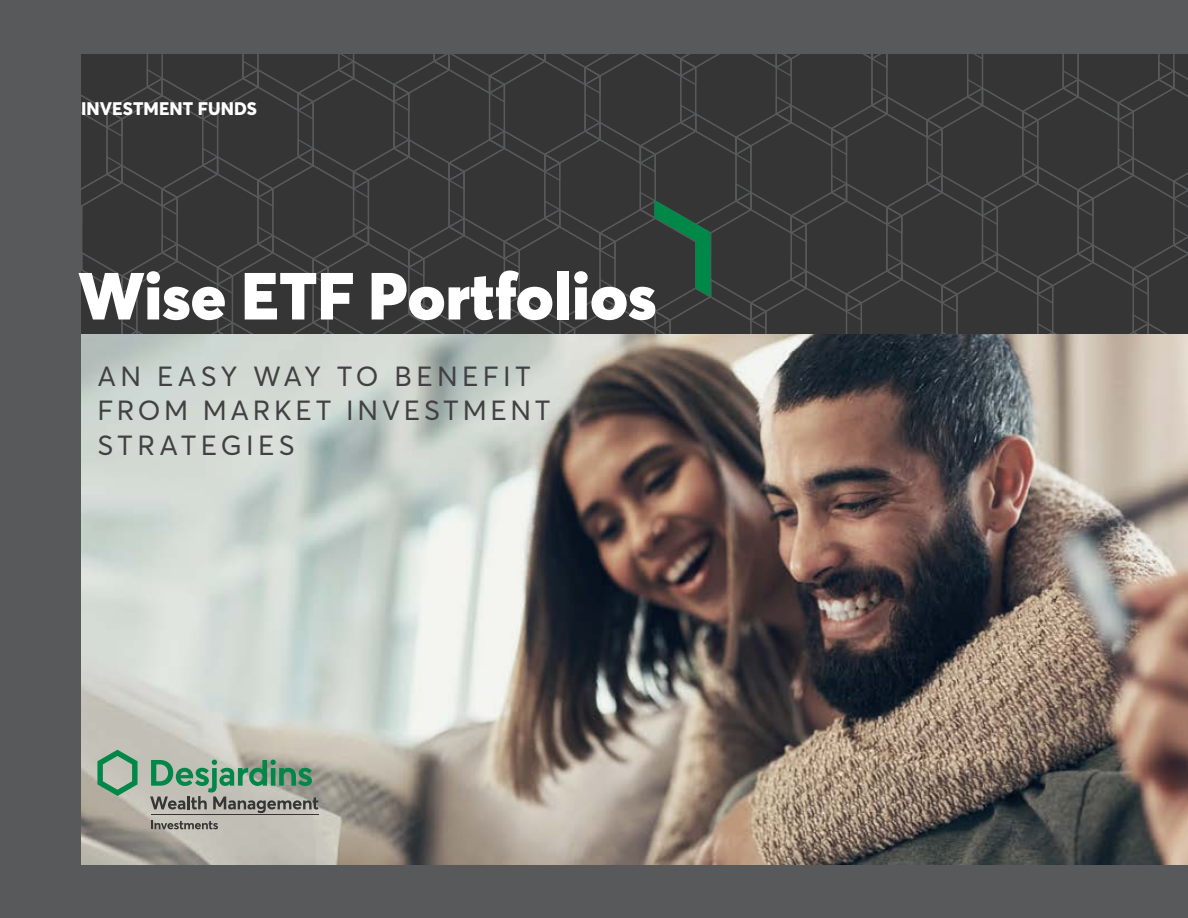
<style>
.page{position:relative;width:1188px;height:918px;background:#58595b}
.page>*{position:absolute;margin:0;border:0;box-sizing:border-box;transform-origin:0 0}
.t1{font:900 65.55px "Averta";color:#fff}
.t2{font:27.3px/34.2px "Averta";letter-spacing:.135em;color:#414042}
.t3{font:800 18px "Averta";letter-spacing:.005em;color:#fff}
</style>
<div class="page">
<img style="left:81px;top:54px;width:1107px;height:810px">
<img style="left:97px;top:750px;width:222px;height:79px">
<p class="t3" style="left:81px;top:97px;width:178px">INVESTMENT FUNDS</p>
<h1 class="t1" style="left:78px;top:254px;width:580px">Wise ETF Portfolios</h1>
<p class="t2" style="left:97px;top:359px;width:455px">AN EASY WAY TO BENEFIT<br>FROM MARKET INVESTMENT<br>STRATEGIES</p>
</div>
